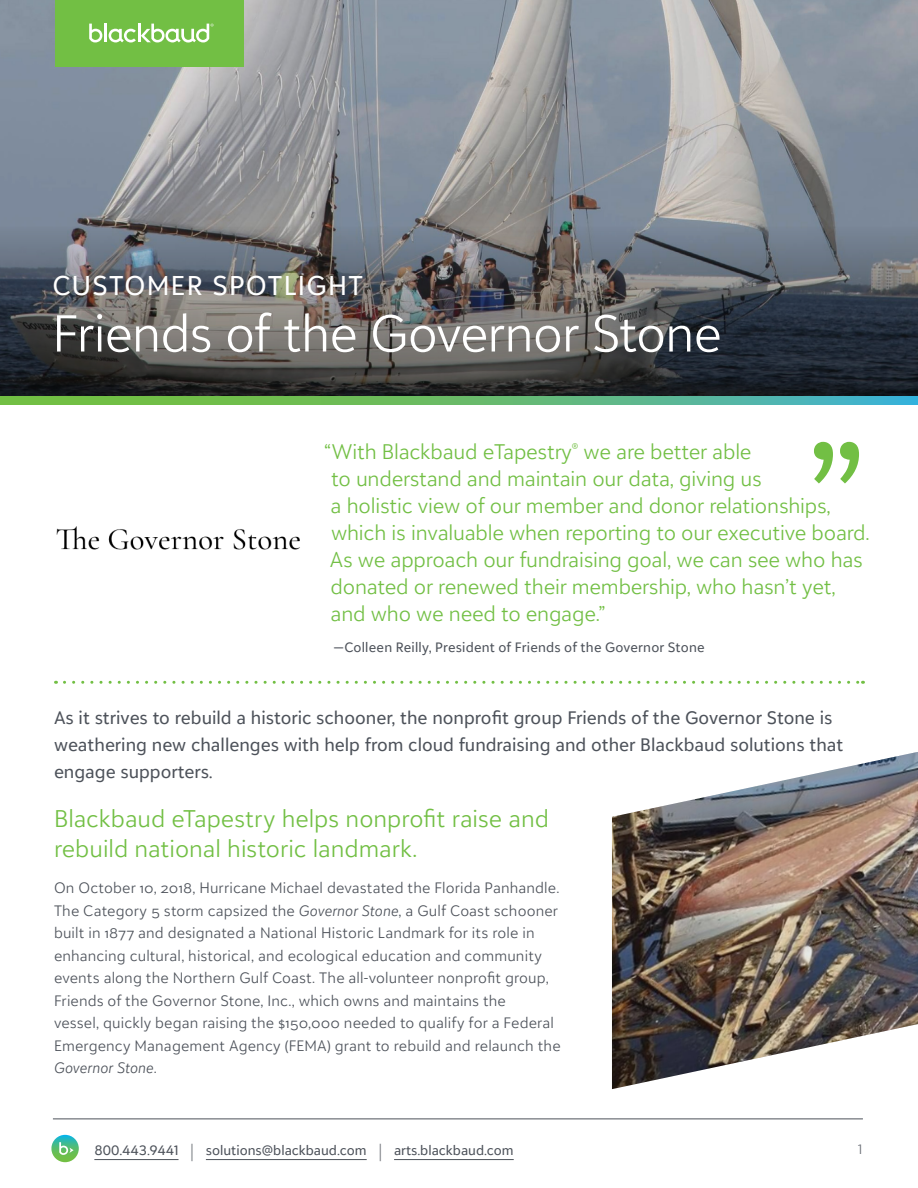
<style>
.page{position:relative;width:918px;height:1188px;background:#fff}
.page>*{position:absolute;margin:0;border:0;box-sizing:border-box;transform-origin:0 0}
.t1{font:300 51px "Blackbaud Sans";letter-spacing:-.02em;color:#fff}
.t2{font:27px "Blackbaud Sans";letter-spacing:.05em;color:#fff}
.t3{font:300 24px/30px "Blackbaud Sans";color:#72bf44}
.t4{font:300 21px/27px "Blackbaud Sans";letter-spacing:-.01em;color:#72bf44}
.t5{font:18px/27px "Blackbaud Sans";color:#4d525a}
.t6{font:300 15px/22.5px "Blackbaud Sans";letter-spacing:.01em;color:#4d525a}
.t7{font:13.5px "Blackbaud Sans";color:#4d525a}
.t8{font:300 13.5px "Blackbaud Sans";color:#686c74}
.s1{font-style:italic}
.s2{font-weight:300;font-size:20.25px;color:#71757b}
</style>
<div class="page">
<hr style="left:53px;top:1119px;width:810px;height:1px;background:#4d525a">
<svg style="left:51px;top:1135px;width:28px;height:27px"></svg>
<svg style="left:59px;top:1142px;width:15px;height:13px"></svg>
<hr style="left:94px;top:1159px;width:85px;height:1px;background:#4d525a">
<hr style="left:206px;top:1159px;width:161px;height:1px;background:#4d525a">
<hr style="left:394px;top:1159px;width:120px;height:1px;background:#4d525a">
<img style="left:0;top:0;width:918px;height:226px">
<svg style="left:0;top:226px;width:918px;height:170px;background:#54565b"></svg>
<img style="left:56px;top:526px;width:244px;height:24px">
<svg style="left:0;top:396px;width:918px;height:9px;background:#62b975"></svg>
<img style="left:612px;top:752px;width:306px;height:337px">
<svg style="left:814px;top:442px;width:45px;height:41px"></svg>
<svg style="left:64px;top:681px;width:799px;height:3px"></svg>
<div style="left:55px;top:0;width:189px;height:67px;background:#72bf44"></div>
<svg style="left:89px;top:24px;width:13px;height:18px"></svg>
<hr style="left:104px;top:24px;width:3px;height:18px;background:#fff">
<svg style="left:109px;top:24px;width:105px;height:19px"></svg>
<h2 class="t2" style="left:53px;top:268px;width:312px">CUSTOMER SPOTLIGHT</h2>
<h1 class="t1" style="left:52px;top:302px;width:671px">Friends of the Governor Stone</h1>
<p class="t4" style="left:324px;top:438px;width:547px">“With Blackbaud eTapestry<sup>®</sup> we are better able<br>to understand and maintain our data, giving us<br>a holistic view of our member and donor relationships, which is invaluable when reporting to our executive board.<br>As we approach our fundraising goal, we can see who has donated or renewed their membership, who hasn’t yet,<br>and who we need to engage.”</p>
<p class="t7" style="left:334px;top:639px;width:372px">—Colleen Reilly, President of Friends of the Governor Stone</p>
<p class="t5" style="left:54px;top:704px;width:791px">As it strives to rebuild a historic schooner, the nonprofit group Friends of the Governor Stone is weathering new challenges with help from cloud fundraising and other Blackbaud solutions that engage supporters.</p>
<h3 class="t3" style="left:54px;top:803px;width:497px">Blackbaud eTapestry helps nonprofit raise and rebuild national historic landmark.</h3>
<p class="t6" style="left:54px;top:876px;width:508px">On October 10, 2018, Hurricane Michael devastated the Florida Panhandle.<br>The Category 5 storm capsized the <span class="s1">Governor Stone</span>, a Gulf Coast schooner built in 1877 and designated a National Historic Landmark for its role in enhancing cultural, historical, and ecological education and community events along the Northern Gulf Coast. The all-volunteer nonprofit group, Friends of the Governor Stone, Inc., which owns and maintains the<br>vessel, quickly began raising the $150,000 needed to qualify for a Federal Emergency Management Agency (FEMA) grant to rebuild and relaunch the <span class="s1">Governor Stone</span>.</p>
<p class="t7" style="left:94px;top:1142px;width:421px">800.443.9441 <span class="s2">|</span> solutions@blackbaud.com <span class="s2">|</span> arts.blackbaud.com</p>
<p class="t8" style="left:858px;top:1141px;width:6px">1</p>
</div>
